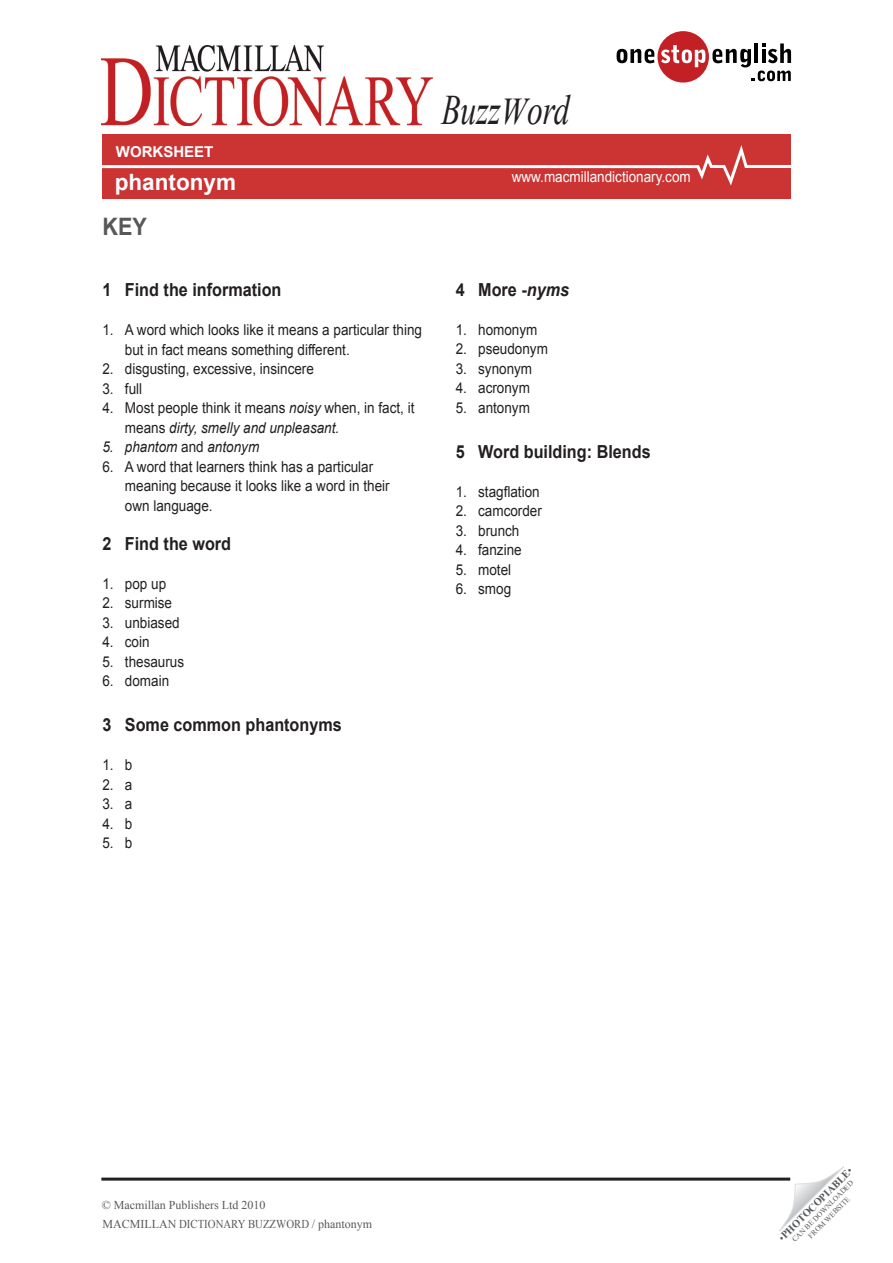
<style>
.page{position:relative;width:893px;height:1263px;background:#fff}
.page>*{position:absolute;margin:0;border:0;box-sizing:border-box;transform-origin:0 0}
.key_exercise_titles{font:italic 42px "Times New Roman";color:#231f20;scale:.75 1}
.key_title{font:700 24px "Arial";color:#57585a;scale:.9 1}
.t1{font:700 22.5px "Arial";color:#fff}
.Gap_fill_text{font:700 18px "Arial";color:#231f20;scale:.9 1}
.body_text{font:700 18px "Arial";color:#231f20;scale:.9 1}
.Gap_fill_text-2{font:15px/19.5px "Arial";color:#231f20;scale:.9 1}
.TG_notes{font:15px "Arial";color:#fff;scale:.9 1}
.Gap_fill_text-3{font:italic 15px "Arial";color:#231f20;scale:.9 1}
.Gap_fill_text-4{font:700 15px "Arial";color:#fff}
.t2{font:12px "Times New Roman";color:#57585a}
.t3{font:12px "Times New Roman";color:#57585a;scale:.9 1}
.t4{font:700 10.5px "Times New Roman";color:#57585a}
.t5{font:7.5px "Times New Roman";color:#57585a}
.s1{font-style:italic}
.s2{font-style:normal}
.s3{font-size:37.8px}
.s4{font-weight:400}
</style>
<div class="page">
<div style="left:102px;top:134px;width:689px;height:65px;background:#c33"></div>
<svg style="left:617px;top:31px;width:174px;height:52px"></svg>
<svg style="left:779px;top:1167px;width:65px;height:64px"></svg>
<img style="left:101px;top:46px;width:331px;height:79px">
<hr style="left:101px;top:1177px;width:689px;height:3px;background:#231f20">
<svg style="left:102px;top:145px;width:689px;height:41px"></svg>
<p class="Gap_fill_text-4" style="left:116px;top:141px;width:59px">Wor ksheet</p>
<p class="t1" style="left:115px;top:167px;width:123px">phantonym</p>
<p class="key_title" style="left:102px;top:211px;width:51px">KEY</p>
<p class="body_text" style="left:102px;top:278px;width:201px">1 Find the information</p>
<p class="Gap_fill_text-2" style="left:125px;top:320px;width:332px;text-indent:-23px">1. A word which looks like it means a particular thing but in fact means something different.</p>
<p class="Gap_fill_text-2" style="left:102px;top:359px;width:237px">2. disgusting, excessive, insincere</p>
<p class="Gap_fill_text-2" style="left:102px;top:379px;width:46px">3. full</p>
<p class="Gap_fill_text-2" style="left:125px;top:398px;width:323px;text-indent:-23px">4. Most people think it means <span class="s1">noisy</span> when, in fact, it means <span class="s1">dirty, smelly and unpleasant.</span></p>
<p class="Gap_fill_text-3" style="left:102px;top:437px;width:176px">5. phantom <span class="s2">and</span> antonym</p>
<p class="Gap_fill_text-2" style="left:125px;top:457px;width:296px;text-indent:-23px">6. A word that learners think has a particular meaning because it looks like a word in their own language.</p>
<p class="body_text" style="left:102px;top:531px;width:145px">2 Find the word</p>
<p class="Gap_fill_text-2" style="left:102px;top:574px;width:72px">1. pop up</p>
<p class="Gap_fill_text-2" style="left:102px;top:593px;width:79px">2. surmise</p>
<p class="Gap_fill_text-2" style="left:102px;top:613px;width:87px">3. unbiased</p>
<p class="Gap_fill_text-2" style="left:102px;top:632px;width:54px">4. coin</p>
<p class="Gap_fill_text-2" style="left:102px;top:652px;width:92px">5. thesaurus</p>
<p class="Gap_fill_text-2" style="left:102px;top:671px;width:76px">6. domain</p>
<p class="Gap_fill_text" style="left:102px;top:713px;width:268px">3 Some common phantonyms</p>
<p class="Gap_fill_text-2" style="left:102px;top:755px;width:35px">1. b</p>
<p class="Gap_fill_text-2" style="left:102px;top:775px;width:35px">2. a</p>
<p class="Gap_fill_text-2" style="left:102px;top:794px;width:35px">3. a</p>
<p class="Gap_fill_text-2" style="left:102px;top:814px;width:35px">4. b</p>
<p class="Gap_fill_text-2" style="left:102px;top:833px;width:35px">5. b</p>
<p class="key_exercise_titles" style="left:441px;top:81px;width:173px">Buzz<span class="s3">W</span>ord</p>
<p class="TG_notes" style="left:512px;top:167px;width:200px">www.macmillandictionary.com</p>
<p class="Gap_fill_text" style="left:456px;top:278px;width:128px">4 More -<span class="s1">nyms</span></p>
<p class="Gap_fill_text-2" style="left:456px;top:320px;width:92px">1. homonym</p>
<p class="Gap_fill_text-2" style="left:456px;top:340px;width:104px">2. pseudonym</p>
<p class="Gap_fill_text-2" style="left:456px;top:359px;width:87px">3. synonym</p>
<p class="Gap_fill_text-2" style="left:456px;top:379px;width:84px">4. acronym</p>
<p class="Gap_fill_text-2" style="left:456px;top:398px;width:84px">5. antonym</p>
<p class="Gap_fill_text" style="left:456px;top:440px;width:218px">5 Word building: Blends</p>
<p class="Gap_fill_text-2" style="left:456px;top:482px;width:95px">1. stagflation</p>
<p class="Gap_fill_text-2" style="left:456px;top:502px;width:97px">2. camcorder</p>
<p class="Gap_fill_text-2" style="left:456px;top:521px;width:72px">3. brunch</p>
<p class="Gap_fill_text-2" style="left:456px;top:541px;width:75px">4. fanzine</p>
<p class="Gap_fill_text-2" style="left:456px;top:560px;width:63px">5. motel</p>
<p class="Gap_fill_text-2" style="left:456px;top:580px;width:63px">6. smog</p>
<p class="t2" style="left:102px;top:1197px;width:165px">© Macmillan Publishers Ltd 2010</p>
<p class="t2" style="left:102px;top:1216px;width:20px">Macmillan</p>
<p class="t3" style="left:179px;top:1216px;width:17px">Dictionar</p>
<p class="t3" style="left:238px;top:1216px;width:64px">y BuzzWord</p>
<p class="t2" style="left:312px;top:1216px;width:62px">/ phantonym</p>
<p class="t4" style="left:775px;top:1234px;width:101px;rotate:-45deg"><span class="s4">•</span>PHOTOCOPIABLE<span class="s4">•</span></p>
<p class="t5" style="left:790px;top:1237px;width:85px;rotate:-45deg">CAN BE DOWNLOADED</p>
<p class="t5" style="left:806px;top:1233px;width:57px;rotate:-45deg">FROM WEBSITE</p>
</div>
